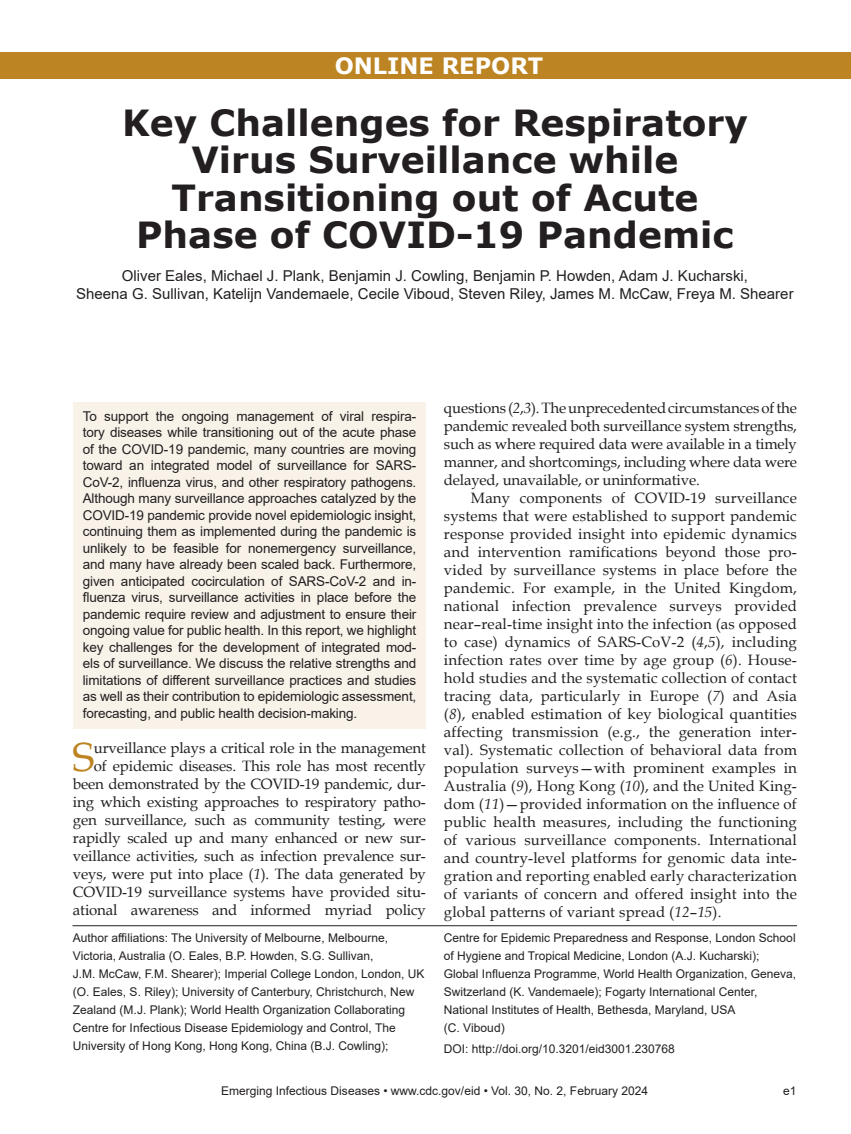
<style>
.page{position:relative;width:851px;height:1134px;background:#fff}
.page>*{position:absolute;margin:0;border:0;box-sizing:border-box;transform-origin:0 0}
.t1{font:40.8px "Book Antiqua";color:#bc8422}
.t2{font:700 36px/37.5px "Verdana";color:#231f20;text-align:center}
.t3{font:700 22.5px "Verdana";color:#fff}
.t4{font:15px/18px "Book Antiqua";letter-spacing:-.01em;color:#231f20;text-align:justify}
.t5{font:15px/18px "Arial";color:#231f20;text-align:center}
.t6{font:13.5px/16.5px "Arial";letter-spacing:-.01em;color:#231f20;text-align:justify}
.t7{font:12px/18px "Arial";color:#231f20}
.s1{font-style:italic}
</style>
<div class="page">
<div style="left:72px;top:402px;width:353px;height:327px;background:#f8f2e9"></div>
<div style="left:0;top:52px;width:850px;height:26px;background:#bc8422"></div>
<hr style="left:72px;top:925px;width:724px;height:1px;background:#231f20">
<h3 class="t3" style="left:335px;top:50px;width:210px">ONLINE REPORT</h3>
<h2 class="t2" style="left:122px;top:103px;width:627px">Key Challenges for Respiratory<br>Virus Surveillance while<br>Transitioning out of Acute<br>Phase of COVID-19 Pandemic</h2>
<p class="t5" style="left:76px;top:267px;width:719px">Oliver Eales, Michael J. Plank, Benjamin J. Cowling, Benjamin P. Howden, Adam J. Kucharski,<br>Sheena G. Sullivan, Katelijn Vandemaele, Cecile Viboud, Steven Riley, James M. McCaw, Freya M. Shearer</p>
<p class="t6" style="left:83px;top:408px;width:335px">To support the ongoing management of viral respira&shy;tory diseases while transitioning out of the acute phase of the COVID-19 pandemic, many countries are moving toward an integrated model of surveillance for SARS-CoV-2, influenza virus, and other respiratory pathogens.<br>Although many surveillance approaches catalyzed by the COVID-19 pandemic provide novel epidemiologic insight, continuing them as implemented during the pandemic is unlikely to be feasible for nonemergency surveillance, and many have already been scaled back. Furthermore, given anticipated cocirculation of SARS-CoV-2 and in&shy;fluenza virus, surveillance activities in place before the pandemic require review and adjustment to ensure their ongoing value for public health. In this report, we highlight key challenges for the development of integrated mod&shy;els of surveillance. We discuss the relative strengths and limitations of different surveillance practices and studies as well as their contribution to epidemiologic assessment, forecasting, and public health decision-making.</p>
<p class="t4" style="left:73px;top:739px;width:354px;text-align:right">urveillance plays a critical role in the management<br>of epidemic diseases. This role has most recently been demonstrated by the COVID-19 pandemic, dur&shy;ing which existing approaches to respiratory patho&shy;gen surveillance, such as community testing, were rapidly scaled up and many enhanced or new sur&shy;veillance activities, such as infection prevalence sur&shy;veys, were put into place (<span class="s1">1</span>). The data generated by COVID-19 surveillance systems have provided situ&shy;ational awareness and informed myriad policy</p>
<h1 class="t1" style="left:73px;top:729px;width:23px">S</h1>
<p class="t4" style="left:444px;top:398px;width:354px">questions (<span class="s1">2</span>,<span class="s1">3</span>). The unprecedented circumstances of the pandemic revealed both surveillance system strengths, such as where required data were available in a timely manner, and shortcomings, including where data were delayed, unavailable, or uninformative.</p>
<p class="t4" style="left:444px;top:488px;width:354px;text-indent:27px">Many components of COVID-19 surveillance systems that were established to support pandemic response provided insight into epidemic dynamics and intervention ramifications beyond those pro&shy;vided by surveillance systems in place before the pandemic. For example, in the United Kingdom, national infection prevalence surveys provided near–real-time insight into the infection (as opposed to case) dynamics of SARS-CoV-2 (<span class="s1">4</span>,<span class="s1">5</span>), including infection rates over time by age group (<span class="s1">6</span>). House&shy;hold studies and the systematic collection of contact tracing data, particularly in Europe (<span class="s1">7</span>) and Asia (<span class="s1">8</span>), enabled estimation of key biological quantities affecting transmission (e.g., the generation inter&shy;val). Systematic collection of behavioral data from population surveys—with prominent examples in Australia (<span class="s1">9</span>), Hong Kong (<span class="s1">10</span>), and the United King&shy;dom (<span class="s1">11</span>)—provided information on the influence of public health measures, including the functioning of various surveillance components. International and country-level platforms for genomic data inte&shy;gration and reporting enabled early characterization of variants of concern and offered insight into the global patterns of variant spread (<span class="s1">12</span>–<span class="s1">15</span>).</p>
<p class="t7" style="left:73px;top:929px;width:353px">Author affiliations: The University of Melbourne, Melbourne, Victoria, Australia (O. Eales, B.P. Howden, S.G. Sullivan,<br>J.M. McCaw, F.M. Shearer); Imperial College London, London, UK (O. Eales, S. Riley); University of Canterbury, Christchurch, New Zealand (M.J. Plank); World Health Organization Collaborating Centre for Infectious Disease Epidemiology and Control, The University of Hong Kong, Hong Kong, China (B.J. Cowling);</p>
<p class="t7" style="left:444px;top:929px;width:353px">Centre for Epidemic Preparedness and Response, London School of Hygiene and Tropical Medicine, London (A.J. Kucharski); Global Influenza Programme, World Health Organization, Geneva, Switzerland (K. Vandemaele); Fogarty International Center, National Institutes of Health, Bethesda, Maryland, USA<br>(C. Viboud)</p>
<p class="t7" style="left:444px;top:1040px;width:232px">DOI: http://doi.org/10.3201/eid3001.230768</p>
<p class="t7" style="left:221px;top:1082px;width:428px">Emerging Infectious Diseases • www.cdc.gov/eid • Vol. 30, No. 2, February 2024</p>
<p class="t7" style="left:783px;top:1082px;width:15px">e1</p>
</div>
